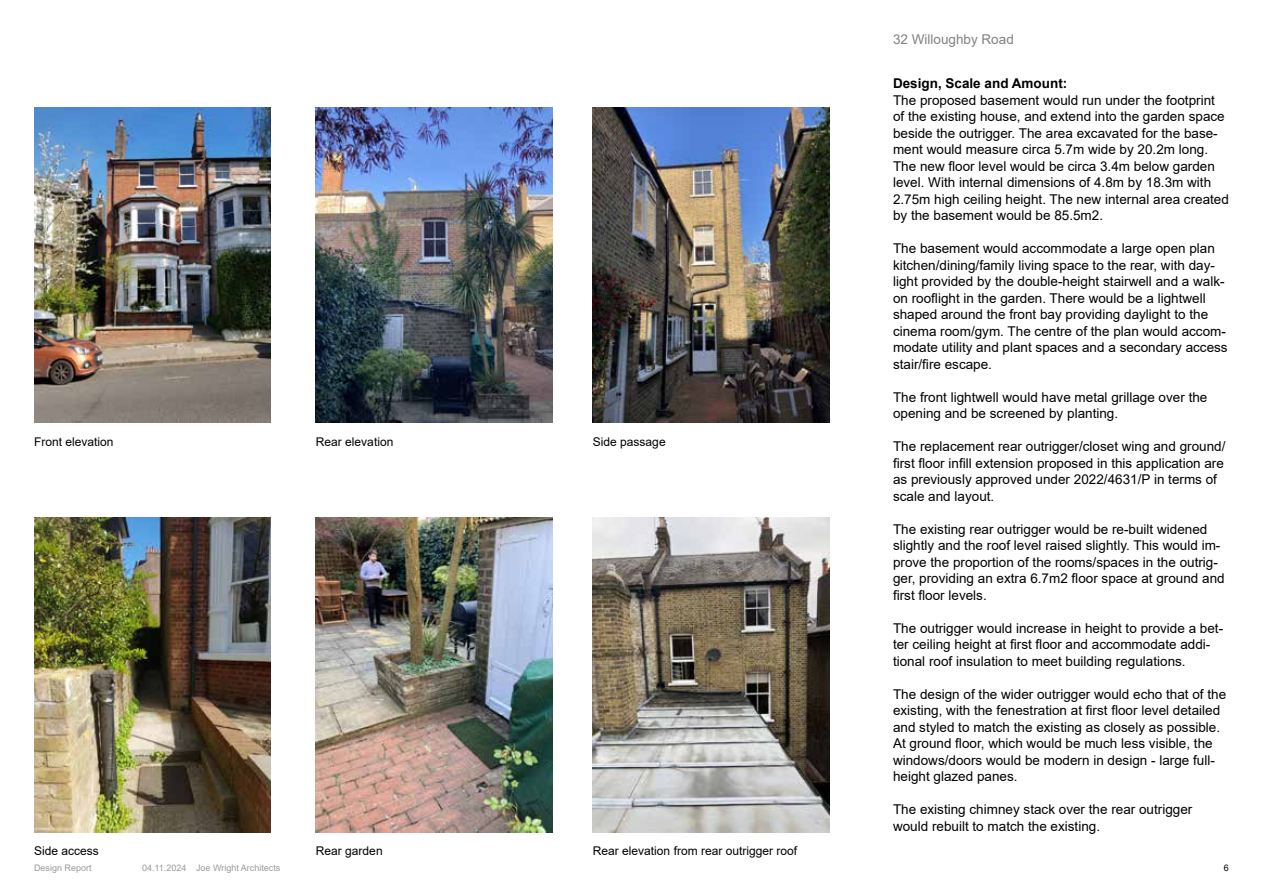
<style>
.page{position:relative;width:1263px;height:893px;background:#fff}
.page>*{position:absolute;margin:0;border:0;box-sizing:border-box;transform-origin:0 0}
.t1{font:13.5px/16.5px "Arial";color:#000}
.t2{font:700 13.5px "Arial";color:#000}
.t3{font:12px "Arial";color:#000}
.t4{font:9px "Arial";color:#9b9b9a}
.t5{font:9px "Arial";color:#000}
</style>
<div class="page">
<img style="left:34px;top:107px;width:236px;height:315px">
<img style="left:34px;top:517px;width:236px;height:315px">
<img style="left:316px;top:517px;width:236px;height:315px">
<img style="left:316px;top:107px;width:236px;height:315px">
<img style="left:593px;top:517px;width:236px;height:315px">
<img style="left:593px;top:107px;width:236px;height:315px">
<p class="t1" style="left:893px;top:31px;width:122px">32 Willoughby Road</p>
<p class="t3" style="left:34px;top:433px;width:81px">Front elevation</p>
<p class="t3" style="left:316px;top:433px;width:79px">Rear elevation</p>
<p class="t3" style="left:593px;top:433px;width:74px">Side passage</p>
<p class="t2" style="left:893px;top:74px;width:176px">Design, Scale and Amount:</p>
<p class="t1" style="left:893px;top:91px;width:337px">The proposed basement would run under the footprint of the existing house, and extend into the garden space beside the outrigger. The area excavated for the base&shy;ment would measure circa 5.7m wide by 20.2m long.<br>The new floor level would be circa 3.4m below garden level. With internal dimensions of 4.8m by 18.3m with 2.75m high ceiling height. The new internal area created by the basement would be 85.5m2.</p>
<p class="t1" style="left:893px;top:240px;width:336px">The basement would accommodate a large open plan kitchen/dining/family living space to the rear, with day&shy;light provided by the double-height stairwell and a walk&shy;on rooflight in the garden. There would be a lightwell shaped around the front bay providing daylight to the cinema room/gym. The centre of the plan would accom&shy;modate utility and plant spaces and a secondary access stair/fire escape.</p>
<p class="t1" style="left:893px;top:388px;width:316px">The front lightwell would have metal grillage over the opening and be screened by planting.</p>
<p class="t1" style="left:893px;top:438px;width:334px">The replacement rear outrigger/closet wing and ground/ first floor infill extension proposed in this application are as previously approved under 2022/4631/P in terms of scale and layout.</p>
<p class="t1" style="left:893px;top:520px;width:333px">The existing rear outrigger would be re-built widened slightly and the roof level raised slightly. This would im&shy;prove the proportion of the rooms/spaces in the outrig&shy;ger, providing an extra 6.7m2 floor space at ground and first floor levels.</p>
<p class="t1" style="left:893px;top:619px;width:332px">The outrigger would increase in height to provide a bet&shy;ter ceiling height at first floor and accommodate addi&shy;tional roof insulation to meet building regulations.</p>
<p class="t1" style="left:893px;top:685px;width:335px">The design of the wider outrigger would echo that of the existing, with the fenestration at first floor level detailed and styled to match the existing as closely as possible.<br>At ground floor, which would be much less visible, the windows/doors would be modern in design - large full&shy;height glazed panes.</p>
<p class="t1" style="left:893px;top:801px;width:301px">The existing chimney stack over the rear outrigger would rebuilt to match the existing.</p>
<p class="t3" style="left:34px;top:843px;width:66px">Side access</p>
<p class="t3" style="left:316px;top:843px;width:68px">Rear garden</p>
<p class="t3" style="left:593px;top:843px;width:206px">Rear elevation from rear outrigger roof</p>
<p class="t4" style="left:34px;top:861px;width:59px">Design Report</p>
<p class="t4" style="left:142px;top:861px;width:140px">04.11.2024 Joe Wright Architects</p>
<p class="t5" style="left:1224px;top:861px;width:7px">6</p>
</div>
